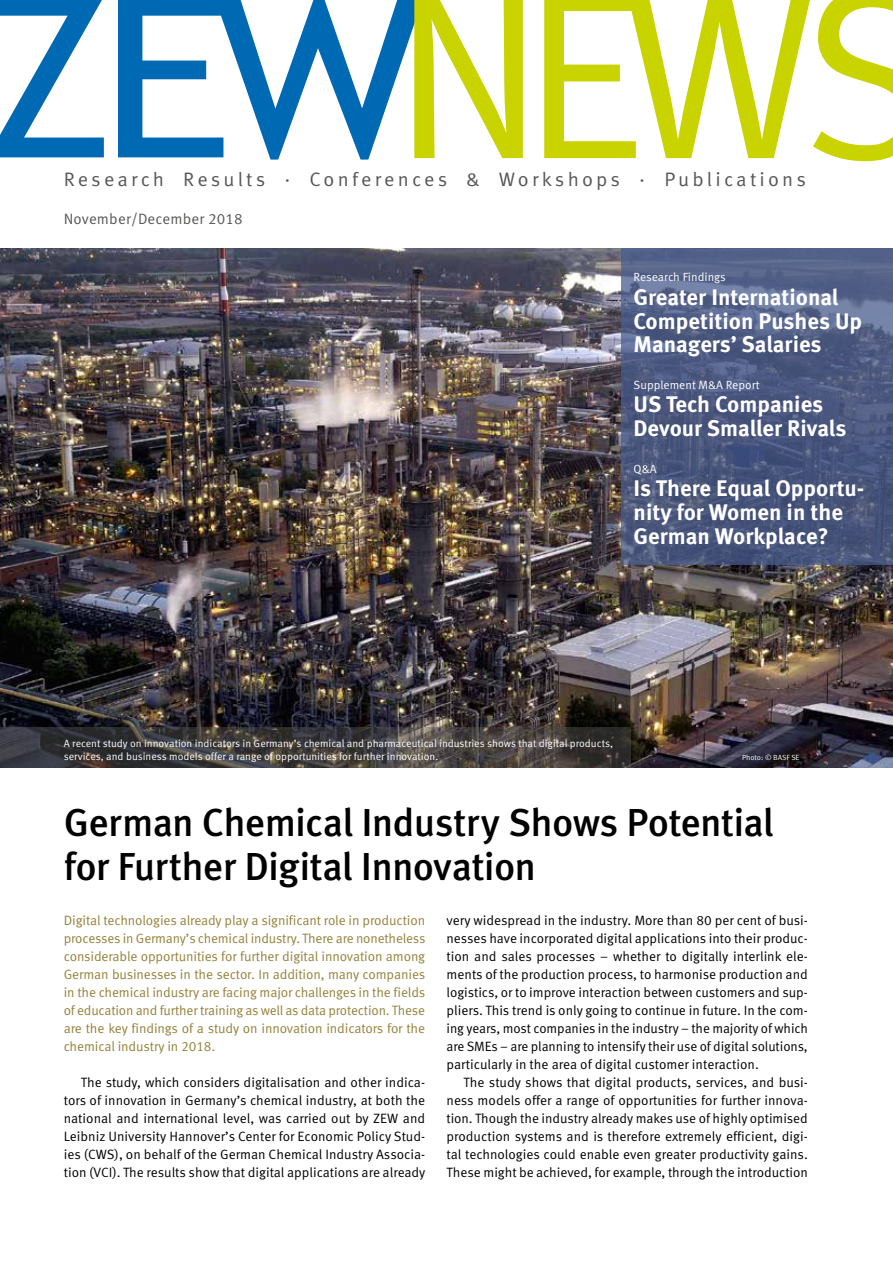
<style>
.page{position:relative;width:893px;height:1263px;background:#fff}
.page>*{position:absolute;margin:0;border:0;box-sizing:border-box;transform-origin:0 0}
.t1{font:500 39px/43.5px "Meta Pro";letter-spacing:-.02em;color:#000}
.t2{font:700 22.5px/23.7px "Meta Pro";color:#fff}
.t3{font:19.5px "Meta Pro";letter-spacing:.16em;color:#575756}
.t4{font:15px "Meta Pro";letter-spacing:.01em;color:#575756}
.t5{font:13.5px/18px "Meta Pro";letter-spacing:-.005em;color:#000;text-align:justify}
.t6{font:13.5px/18px "Meta Pro";letter-spacing:-.01em;color:#95813a;text-align:justify}
.t7{font:11.85px "Meta Pro";color:#fff}
.t8{font:10.5px/12.8px "Meta Pro";color:#fff}
.t9{font:7.5px "Meta Pro";color:#fff}
</style>
<div class="page">
<svg style="left:0;top:0;width:104px;height:157px"></svg>
<svg style="left:118px;top:0;width:309px;height:160px"></svg>
<svg style="left:414px;top:0;width:396px;height:158px"></svg>
<svg style="left:813px;top:0;width:80px;height:161px"></svg>
<img style="left:0;top:249px;width:893px;height:518px">
<svg style="left:621px;top:249px;width:272px;height:316px;background:#4e5b82"></svg>
<svg style="left:0;top:727px;width:630px;height:40px;background:#403d3d"></svg>
<h3 class="t3" style="left:64px;top:167px;width:744px">Research Results · Conferences &amp; Workshops · Publications</h3>
<p class="t4" style="left:64px;top:209px;width:180px">November/December 2018</p>
<p class="t7" style="left:634px;top:269px;width:94px">Research Findings</p>
<h2 class="t2" style="left:634px;top:286px;width:230px">Greater International<br>Competition Pushes Up<br>Managers’ Salaries</h2>
<p class="t7" style="left:634px;top:377px;width:127px">Supplement M&amp;A Report</p>
<h2 class="t2" style="left:634px;top:393px;width:214px">US Tech Companies<br>Devour Smaller Rivals</h2>
<p class="t7" style="left:634px;top:461px;width:25px">Q&amp;A</p>
<h2 class="t2" style="left:634px;top:477px;width:232px">Is There Equal Opportu&shy;nity for Women in the<br>German Workplace?</h2>
<p class="t8" style="left:64px;top:738px;width:551px">A recent study on innovation indicators in Germany’s chemical and pharmaceutical industries shows that digital products, services, and business models offer a range of opportunities for further innovation.</p>
<p class="t9" style="left:742px;top:753px;width:59px">Photo: © BASF SE</p>
<h1 class="t1" style="left:64px;top:802px;width:711px">German Chemical Industry Shows Potential for Further Digital Innovation</h1>
<p class="t6" style="left:64px;top:912px;width:363px">Digital technologies already play a significant role in production processes in Germany’s chemical industry. There are nonetheless considerable opportunities for further digital innovation among German businesses in the sector. In addition, many companies in the chemical industry are facing major challenges in the fields of education and further training as well as data protection. These are the key findings of a study on innovation indicators for the chemical industry in 2018.</p>
<p class="t5" style="left:64px;top:1074px;width:363px;text-indent:17px">The study, which considers digitalisation and other indica&shy;tors of innovation in Germany’s chemical industry, at both the national and international level, was carried out by ZEW and Leibniz University Hannover’s Center for Economic Policy Stud&shy;ies (CWS), on behalf of the German Chemical Industry Associa&shy;tion (VCI). The results show that digital applications are already</p>
<p class="t5" style="left:446px;top:912px;width:363px">very widespread in the industry. More than 80 per cent of busi&shy;nesses have incorporated digital applications into their produc&shy;tion and sales processes – whether to digitally interlink ele&shy;ments of the production process, to harmonise production and logistics, or to improve interaction between customers and sup&shy;pliers. This trend is only going to continue in future. In the com&shy;ing years, most companies in the industry – the majority of which are SMEs – are planning to intensify their use of digital solutions, particularly in the area of digital customer interaction.</p>
<p class="t5" style="left:446px;top:1074px;width:363px;text-indent:17px">The study shows that digital products, services, and busi&shy;ness models offer a range of opportunities for further innova&shy;tion. Though the industry already makes use of highly optimised production systems and is therefore extremely efficient, digi&shy;tal technologies could enable even greater productivity gains.<br>These might be achieved, for example, through the introduction</p>
</div>
